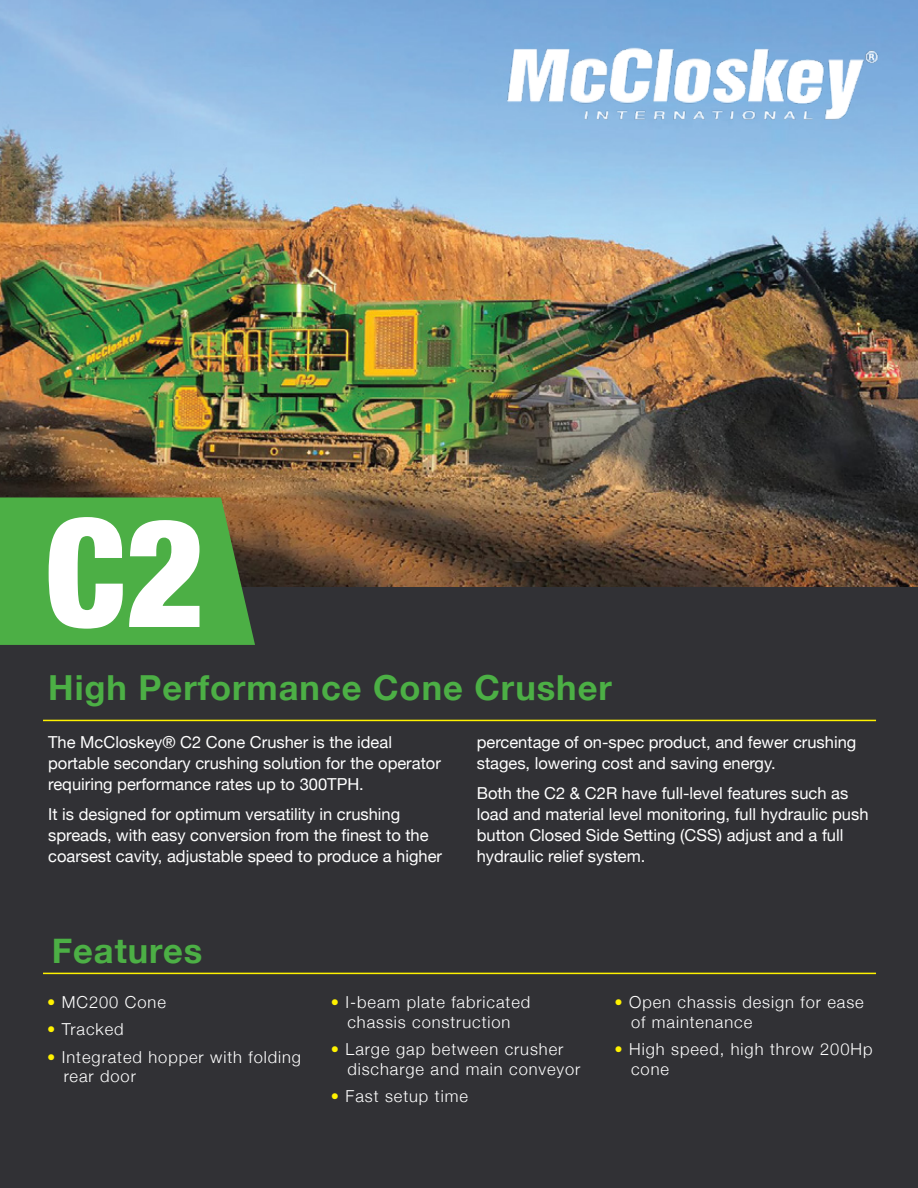
<style>
.page{position:relative;width:918px;height:1188px;background:#fff}
.page>*{position:absolute;margin:0;border:0;box-sizing:border-box;transform-origin:0 0}
.t1{font:900 condensed 151.05px "Helvetica Neue";color:#fff}
.t2{font:700 34.5px "Helvetica Neue";letter-spacing:.03em;color:#4caf45}
.t3{font:16.5px/21px "Helvetica Neue";color:#fff}
.t4{font:300 16.5px/19.8px "Helvetica Neue";letter-spacing:.055em;color:#fff}
.s1{color:#fff200}
</style>
<div class="page">
<img style="left:0;top:0;width:918px;height:587px">
<div style="left:0;top:587px;width:918px;height:601px;background:#313135"></div>
<svg style="left:0;top:497px;width:255px;height:148px;background:#4da843"></svg>
<img style="left:500px;top:47px;width:387px;height:75px">
<hr style="left:43px;top:720px;width:833px;height:1px;background:#fff200">
<hr style="left:43px;top:973px;width:833px;height:1px;background:#fff200">
<h1 class="t1" style="left:45px;top:480px;width:161px">C2</h1>
<h2 class="t2" style="left:48px;top:667px;width:565px">High Performance Cone Crusher</h2>
<p class="t3" style="left:48px;top:732px;width:394px">The McCloskey® C2 Cone Crusher is the ideal portable secondary crushing solution for the operator requiring performance rates up to 300TPH.</p>
<p class="t3" style="left:48px;top:804px;width:395px">It is designed for optimum versatility in crushing spreads, with easy conversion from the finest to the coarsest cavity, adjustable speed to produce a higher</p>
<h2 class="t2" style="left:52px;top:929px;width:152px">Features</h2>
<p class="t3" style="left:477px;top:732px;width:381px">percentage of on-spec product, and fewer crushing stages, lowering cost and saving energy.</p>
<p class="t3" style="left:477px;top:783px;width:393px">Both the C2 &amp; C2R have full-level features such as load and material level monitoring, full hydraulic push button Closed Side Setting (CSS) adjust and a full hydraulic relief system.</p>
<p class="t4" style="left:47px;top:992px;width:120px"><span class="s1">•</span> MC200 Cone</p>
<p class="t4" style="left:47px;top:1019px;width:78px"><span class="s1">•</span> Tracked</p>
<p class="t4" style="left:64px;top:1047px;width:239px;text-indent:-16px"><span class="s1">•</span> Integrated hopper with folding rear door</p>
<p class="t4" style="left:331px;top:992px;width:201px;text-align:center"><span class="s1">•</span> I-beam plate fabricated chassis construction</p>
<p class="t4" style="left:347px;top:1039px;width:235px;text-indent:-16px"><span class="s1">•</span> Large gap between crusher discharge and main conveyor</p>
<p class="t4" style="left:331px;top:1086px;width:138px"><span class="s1">•</span> Fast setup time</p>
<p class="t4" style="left:631px;top:992px;width:234px;text-indent:-16px"><span class="s1">•</span> Open chassis design for ease of maintenance</p>
<p class="t4" style="left:631px;top:1039px;width:243px;text-indent:-16px"><span class="s1">•</span> High speed, high throw 200Hp cone</p>
</div>
